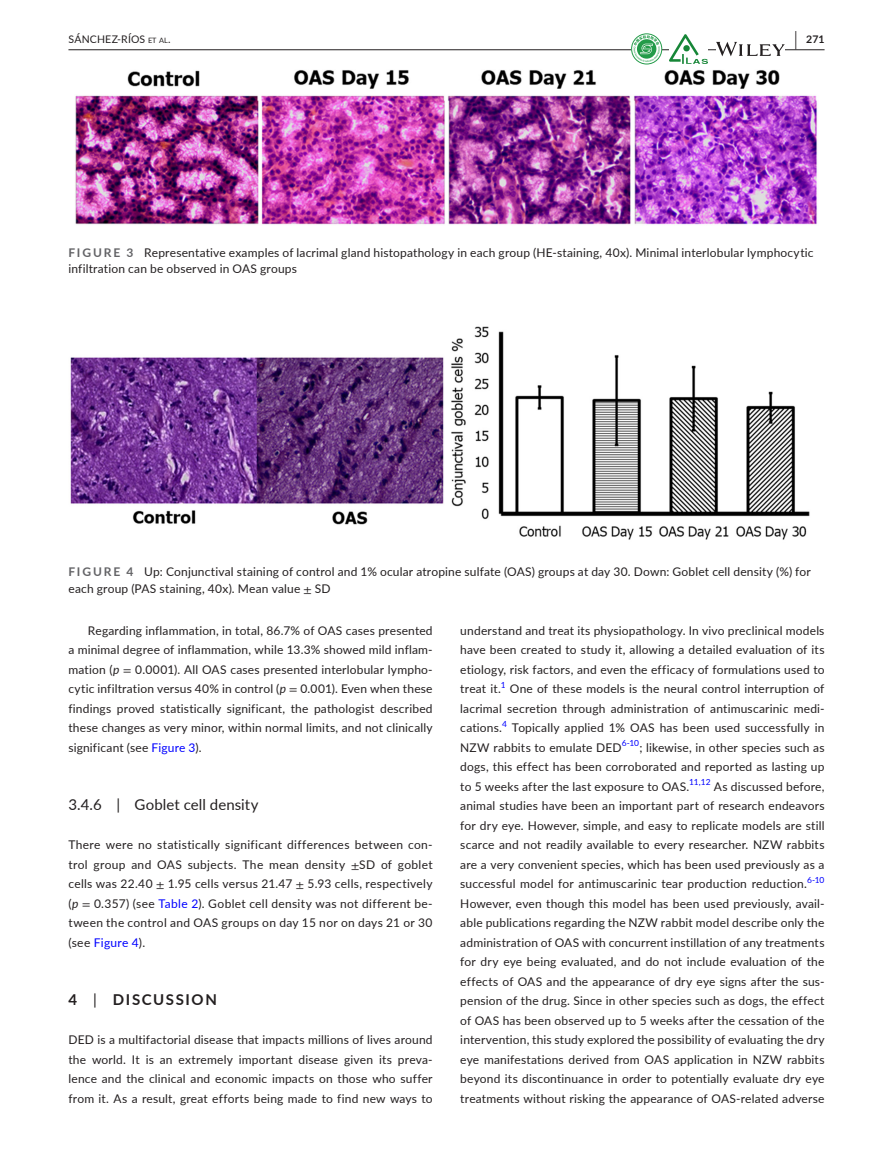
<style>
.page{position:relative;width:893px;height:1174px;background:#fff}
.page>*{position:absolute;margin:0;border:0;box-sizing:border-box;transform-origin:0 0}
.t1{font:15px "Lato";letter-spacing:.005em;color:#231f20}
.t2{font:700 15px "Lato";letter-spacing:.11em;color:#231f20}
.t3{font:12px/19.5px "Lato";letter-spacing:.015em;color:#231f20;text-align:justify}
.t4{font:10.5px "Lato";letter-spacing:.015em;color:#231f20}
.t5{font:700 10.5px "Lato";color:#231f20}
.t6{font:8.4px "Lato";letter-spacing:-.01em;color:#00f}
.s1{font-style:inherit}
.s2{font-size:7.35px}
.s3{font-size:19.5px}
.s4{font-weight:700;color:#636366}
.s5{font-family:"STIX"}
.s6{font-style:italic}
.s7{color:#00f}
.s8{font-weight:400}
</style>
<div class="page">
<hr style="left:68px;top:49px;width:756px;height:1px;background:#231f20">
<svg style="left:631px;top:34px;width:31px;height:30px"></svg>
<svg style="left:632px;top:34px;width:30px;height:30px"></svg>
<div style="left:631px;top:34px;width:31px;height:30px;border:1px solid #239b49;border-radius:50%"></div>
<svg style="left:634px;top:35px;width:26px;height:27px"></svg>
<img style="left:669px;top:34px;width:39px;height:30px">
<svg style="left:716px;top:42px;width:69px;height:14px"></svg>
<img style="left:75px;top:70px;width:742px;height:155px">
<img style="left:70px;top:326px;width:740px;height:214px">
<p class="t4" style="left:68px;top:31px;width:104px">S<span class="s1">Á</span>NCHEZ-R<span class="s1">Í</span>OS <span class="s2">et al</span>.</p>
<p class="t5" style="left:795px;top:31px;width:31px"><span class="s3">|</span> 271</p>
<p class="t3" style="left:68px;top:244px;width:747px;line-height:16.5px"><span class="s4">FIGURE 3</span> Representative examples of lacrimal gland histopathology in each group (HE-staining, 40x). Minimal interlobular lymphocytic infiltration can be observed in OAS groups</p>
<p class="t3" style="left:68px;top:563px;width:744px;line-height:16.5px"><span class="s4">FIGURE 4</span> Up: Conjunctival staining of control and 1% ocular atropine sulfate (OAS) groups at day 30. Down: Goblet cell density (%) for each group (PAS staining, 40x). Mean value <span class="s5">±</span> SD</p>
<p class="t3" style="left:68px;top:620px;width:366px;text-indent:20px">Regarding inflammation, in total, 86.7% of OAS cases presented a minimal degree of inflammation, while 13.3% showed mild inflam&shy;mation (<span class="s6">p</span> <span class="s5">=</span> 0.0001). All OAS cases presented interlobular lympho&shy;cytic infiltration versus 40% in control (<span class="s6">p</span> <span class="s5">=</span> 0.001). Even when these findings proved statistically significant, the pathologist described these changes as very minor, within normal limits, and not clinically significant (see <span class="s7">Figure 3</span>).</p>
<p class="t1" style="left:68px;top:794px;width:191px">3.4.6 | Goblet cell density</p>
<p class="t3" style="left:68px;top:834px;width:366px">There were no statistically significant differences between con&shy;trol group and OAS subjects. The mean density <span class="s5">±</span>SD of goblet cells was 22.40 <span class="s5">±</span> 1.95 cells versus 21.47 <span class="s5">±</span> 5.93 cells, respectively (<span class="s6">p</span> <span class="s5">=</span> 0.357) (see <span class="s7">Table 2</span>). Goblet cell density was not different be&shy;tween the control and OAS groups on day 15 nor on days 21 or 30 (see <span class="s7">Figure 4</span>).</p>
<p class="t2" style="left:68px;top:989px;width:150px">4 <span class="s8">|</span> DISCUSSION</p>
<p class="t3" style="left:68px;top:1029px;width:366px">DED is a multifactorial disease that impacts millions of lives around the world. It is an extremely important disease given its preva&shy;lence and the clinical and economic impacts on those who suffer from it. As a result, great efforts being made to find new ways to</p>
<p class="t3" style="left:460px;top:620px;width:366px">understand and treat its physiopathology. In vivo preclinical models have been created to study it, allowing a detailed evaluation of its etiology, risk factors, and even the efficacy of formulations used to treat it.</p>
<p class="t6" style="left:501px;top:679px;width:6px">1</p>
<p class="t3" style="left:460px;top:678px;width:366px;text-indent:50px">One of these models is the neural control interruption of lacrimal secretion through administration of antimuscarinic medi&shy;cations.</p>
<p class="t6" style="left:502px;top:718px;width:6px">4</p>
<p class="t3" style="left:460px;top:717px;width:366px;text-indent:52px">Topically applied 1% OAS has been used successfully in<br>NZW rabbits to emulate DED</p>
<p class="t6" style="left:622px;top:737px;width:19px">6-10</p>
<p class="t3" style="left:460px;top:737px;width:366px;text-indent:179px">; likewise, in other species such as dogs, this effect has been corroborated and reported as lasting up to 5 weeks after the last exposure to OAS.</p>
<p class="t6" style="left:689px;top:776px;width:23px">11,12</p>
<p class="t3" style="left:460px;top:776px;width:366px;text-indent:254px">As discussed before, animal studies have been an important part of research endeavors for dry eye. However, simple, and easy to replicate models are still scarce and not readily available to every researcher. NZW rabbits are a very convenient species, which has been used previously as a successful model for antimuscarinic tear production reduction.</p>
<p class="t6" style="left:807px;top:874px;width:19px">6-10</p>
<p class="t3" style="left:460px;top:893px;width:366px">However, even though this model has been used previously, avail&shy;able publications regarding the NZW rabbit model describe only the administration of OAS with concurrent instillation of any treatments for dry eye being evaluated, and do not include evaluation of the effects of OAS and the appearance of dry eye signs after the sus&shy;pension of the drug. Since in other species such as dogs, the effect of OAS has been observed up to 5 weeks after the cessation of the intervention, this study explored the possibility of evaluating the dry eye manifestations derived from OAS application in NZW rabbits beyond its discontinuance in order to potentially evaluate dry eye treatments without risking the appearance of OAS-related adverse</p>
</div>
